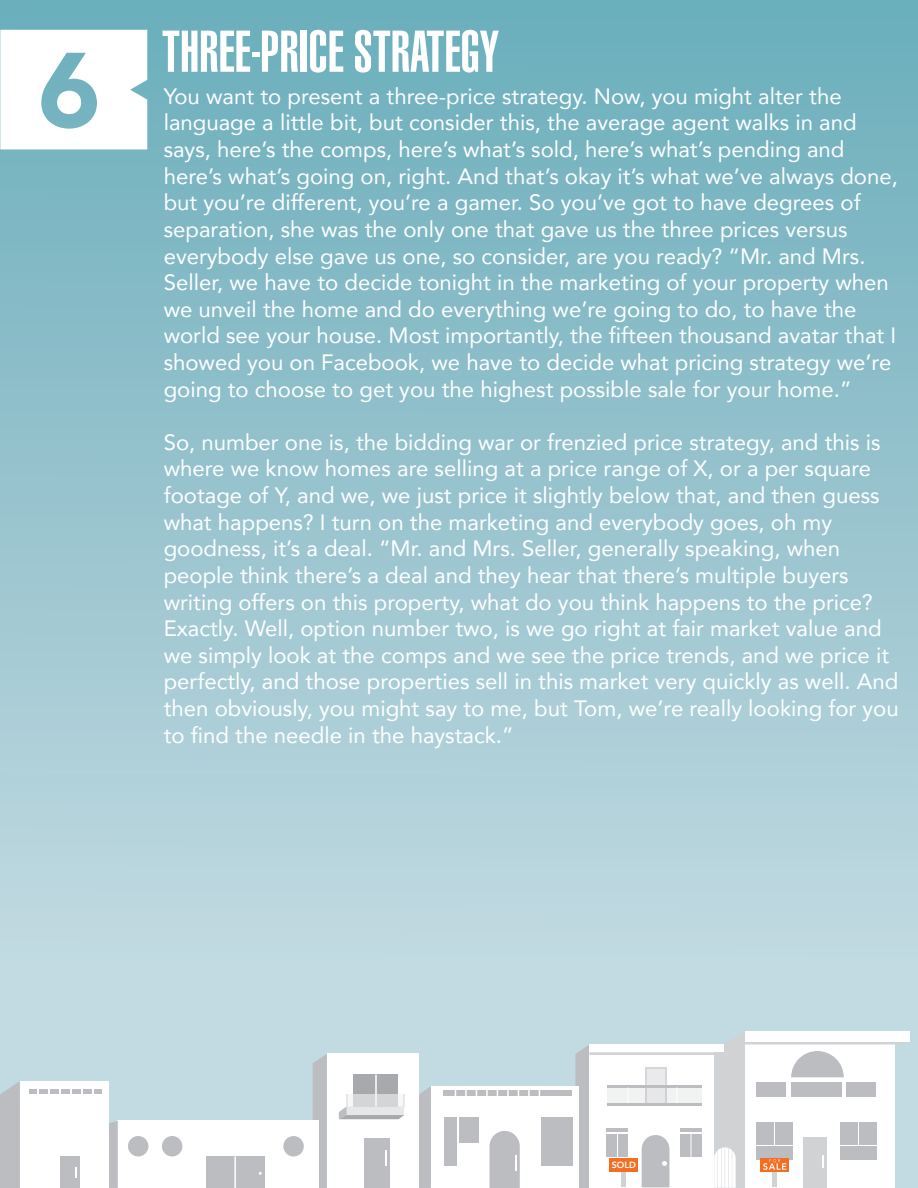
<style>
.page{position:relative;width:918px;height:1188px;background:#fff}
.page>*{position:absolute;margin:0;border:0;box-sizing:border-box;transform-origin:0 0}
.t1{font:900 extra-condensed 57.9px "Helvetica";color:#fff}
.t2{font:22.2px/26.5px "Avenir";color:#fff}
.t3{font:800 9px "Avenir";color:#fff}
</style>
<div class="page">
<div style="left:0;top:0;width:918px;height:1188px;background:linear-gradient(to bottom,#6daebb,#d0e1e8)"></div>
<svg style="left:0;top:30px;width:147px;height:119px"></svg>
<svg style="left:419px;top:1086px;width:12px;height:102px"></svg>
<div style="left:431px;top:1086px;width:147px;height:102px;background:#fff"></div>
<div style="left:444px;top:1117px;width:12px;height:48px;background:#bcbdc0"></div>
<div style="left:541px;top:1117px;width:31px;height:48px;background:#bcbdc0"></div>
<div style="left:459px;top:1117px;width:20px;height:25px;background:#bcbdc0"></div>
<div style="left:443px;top:1091px;width:128px;height:5px;background:#bcbdc0"></div>
<svg style="left:465px;top:1090px;width:2px;height:6px"></svg>
<svg style="left:486px;top:1090px;width:2px;height:6px"></svg>
<svg style="left:507px;top:1090px;width:2px;height:6px"></svg>
<svg style="left:528px;top:1090px;width:2px;height:6px"></svg>
<svg style="left:489px;top:1131px;width:31px;height:57px;background:#c2c3c6"></svg>
<svg style="left:313px;top:1054px;width:14px;height:134px"></svg>
<div style="left:327px;top:1054px;width:92px;height:134px;background:#fff"></div>
<div style="left:364px;top:1138px;width:25px;height:50px;background:#bcbdc0"></div>
<div style="left:353px;top:1075px;width:44px;height:32px;background:#a8a9ad"></div>
<hr style="left:375px;top:1075px;width:2px;height:32px;background:#fff">
<svg style="left:339px;top:1094px;width:65px;height:25px;background:#d8d9db"></svg>
<svg style="left:385px;top:1150px;width:2px;height:15px"></svg>
<div style="left:118px;top:1121px;width:201px;height:67px;background:#fff"></div>
<svg style="left:109px;top:1121px;width:9px;height:67px"></svg>
<div style="left:206px;top:1156px;width:59px;height:32px;background:#bcbdc0"></div>
<hr style="left:234px;top:1156px;width:2px;height:32px;background:#fff">
<div style="left:128px;top:1136px;width:20px;height:20px;background:#bcbdc0;border-radius:50%"></div>
<div style="left:162px;top:1136px;width:20px;height:20px;background:#bcbdc0;border-radius:50%"></div>
<div style="left:283px;top:1136px;width:21px;height:20px;background:#bcbdc0;border-radius:50%"></div>
<div style="left:20px;top:1081px;width:89px;height:107px;background:#fff"></div>
<div style="left:0;top:1081px;width:20px;height:107px;background:#bcbdc0"></div>
<svg style="left:29px;top:1089px;width:73px;height:5px"></svg>
<div style="left:60px;top:1156px;width:19px;height:32px;background:#bcbdc0"></div>
<svg style="left:575px;top:1032px;width:334px;height:156px"></svg>
<div style="left:745px;top:1032px;width:164px;height:10px;background:#fff"></div>
<h1 class="t1" style="left:162px;top:18px;width:339px">THREE-PRICE STRATEGY</h1>
<p class="t2" style="left:164px;top:82px;width:736px">You want to present a three-price strategy. Now, you might alter the language a little bit, but consider this, the average agent walks in and says, here’s the comps, here’s what’s sold, here’s what’s pending and here’s what’s going on, right. And that’s okay it’s what we’ve always done, but you’re different, you’re a gamer. So you’ve got to have degrees of separation, she was the only one that gave us the three prices versus everybody else gave us one, so consider, are you ready? “Mr. and Mrs.<br>Seller, we have to decide tonight in the marketing of your property when we unveil the home and do everything we’re going to do, to have the world see your house. Most importantly, the fifteen thousand avatar that I showed you on Facebook, we have to decide what pricing strategy we’re going to choose to get you the highest possible sale for your home.”</p>
<p class="t2" style="left:164px;top:428px;width:737px">So, number one is, the bidding war or frenzied price strategy, and this is where we know homes are selling at a price range of X, or a per square footage of Y, and we, we just price it slightly below that, and then guess what happens? I turn on the marketing and everybody goes, oh my goodness, it’s a deal. “Mr. and Mrs. Seller, generally speaking, when people think there’s a deal and they hear that there’s multiple buyers writing offers on this property, what do you think happens to the price?<br>Exactly. Well, option number two, is we go right at fair market value and we simply look at the comps and we see the price trends, and we price it perfectly, and those properties sell in this market very quickly as well. And then obviously, you might say to me, but Tom, we’re really looking for you to find the needle in the haystack.”</p>
<p class="t3" style="left:612px;top:1158px;width:26px">SOLD</p>
</div>
